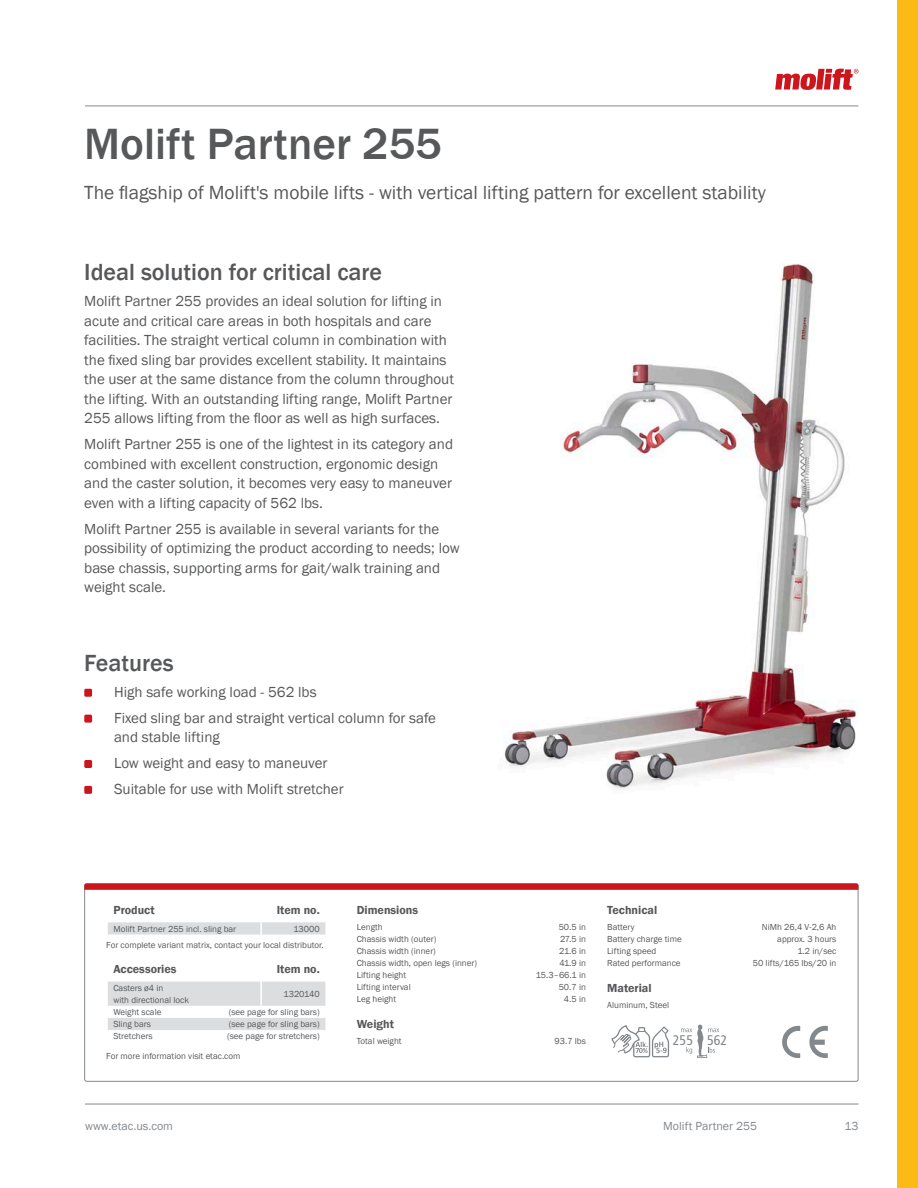
<style>
.page{position:relative;width:918px;height:1188px;background:#fff}
.page>*{position:absolute;margin:0;border:0;box-sizing:border-box;transform-origin:0 0}
._3__Header_-_Intro{font:500 45px "Franklin Gothic";color:#57585a}
._4__Header_-_Basic_b{font:500 24px "Franklin Gothic";color:#57585a}
._3__Body_-_Intro{font:19.5px "Franklin Gothic";color:#57585a}
._4__Body_-_Basic_bod{font:15px/19.5px "Franklin Gothic";color:#57585a}
.t1{font:condensed 13.95px "Frutiger LT Pro";color:#83888c}
._6__Header_-_Facts{font:600 12px "Franklin Gothic";color:#57585a}
.t2{font:12px "Franklin Gothic";color:#83888c}
._6__Body_-_Facts{font:9px/12px "Franklin Gothic";color:#57585a}
</style>
<div class="page">
<hr style="left:85px;top:106px;width:773px;height:1px;background:#83888c">
<hr style="left:85px;top:1104px;width:773px;height:1px;background:#83888c">
<div style="left:897px;top:0;width:21px;height:1188px;background:#fcba17"></div>
<svg style="left:775px;top:69px;width:83px;height:21px"></svg>
<img style="left:503px;top:264px;width:354px;height:526px">
<svg style="left:107px;top:922px;width:219px;height:13px;background:#dddfe1"></svg>
<svg style="left:108px;top:981px;width:218px;height:49px"></svg>
<svg style="left:611px;top:1025px;width:58px;height:32px"></svg>
<svg style="left:681px;top:1025px;width:38px;height:33px"></svg>
<svg style="left:782px;top:1026px;width:18px;height:32px"></svg>
<svg style="left:809px;top:1026px;width:19px;height:32px"></svg>
<svg style="left:84px;top:883px;width:774px;height:7px;background:#cb242b"></svg>
<div style="left:84px;top:689px;width:8px;height:8px;background:#cd151d;border-radius:2px"></div>
<div style="left:84px;top:715px;width:8px;height:8px;background:#cd151d;border-radius:2px"></div>
<div style="left:84px;top:760px;width:8px;height:8px;background:#cd151d;border-radius:2px"></div>
<div style="left:84px;top:786px;width:8px;height:8px;background:#cd151d;border-radius:2px"></div>
<p class="_3__Header_-_Intro" style="left:84px;top:116px;width:359px">Molift Partner 255</p>
<p class="_3__Body_-_Intro" style="left:84px;top:180px;width:683px">The flagship of Molift's mobile lifts - with vertical lifting pattern for excellent stability</p>
<p class="_4__Header_-_Basic_b" style="left:84px;top:258px;width:299px">Ideal solution for critical care</p>
<p class="_4__Body_-_Basic_bod" style="left:84px;top:292px;width:371px">Molift Partner 255 provides an ideal solution for lifting in acute and critical care areas in both hospitals and care facilities. The straight vertical column in combination with the fixed sling bar provides excellent stability. It maintains the user at the same distance from the column throughout the lifting. With an outstanding lifting range, Molift Partner 255 allows lifting from the floor as well as high surfaces.</p>
<p class="_4__Body_-_Basic_bod" style="left:84px;top:435px;width:370px">Molift Partner 255 is one of the lightest in its category and combined with excellent construction, ergonomic design and the caster solution, it becomes very easy to maneuver even with a lifting capacity of 562 lbs.</p>
<p class="_4__Body_-_Basic_bod" style="left:84px;top:519px;width:377px">Molift Partner 255 is available in several variants for the possibility of optimizing the product according to needs; low base chassis, supporting arms for gait/walk training and weight scale.</p>
<p class="_4__Header_-_Basic_b" style="left:84px;top:648px;width:91px">Features</p>
<p class="_4__Body_-_Basic_bod" style="left:114px;top:682px;width:204px">High safe working load - 562 lbs</p>
<p class="_4__Body_-_Basic_bod" style="left:114px;top:708px;width:324px">Fixed sling bar and straight vertical column for safe and stable lifting</p>
<p class="_4__Body_-_Basic_bod" style="left:114px;top:754px;width:215px">Low weight and easy to maneuver</p>
<p class="_4__Body_-_Basic_bod" style="left:114px;top:779px;width:231px">Suitable for use with Molift stretcher</p>
<p class="_6__Header_-_Facts" style="left:113px;top:902px;width:43px">Product</p>
<p class="_6__Header_-_Facts" style="left:277px;top:902px;width:45px">Item no.</p>
<p class="_6__Body_-_Facts" style="left:113px;top:923px;width:124px">Molift Partner 255 incl. sling bar</p>
<p class="_6__Body_-_Facts" style="left:293px;top:923px;width:28px">13000</p>
<p class="_6__Body_-_Facts" style="left:106px;top:939px;width:219px">For complete variant matrix, contact your local distributor.</p>
<p class="_6__Header_-_Facts" style="left:113px;top:962px;width:65px">Accessories</p>
<p class="_6__Header_-_Facts" style="left:277px;top:962px;width:45px">Item no.</p>
<p class="_6__Body_-_Facts" style="left:113px;top:982px;width:77px">Casters ø4 in<br>with directional lock</p>
<p class="_6__Body_-_Facts" style="left:284px;top:988px;width:38px">1320140</p>
<p class="_6__Body_-_Facts" style="left:113px;top:1006px;width:50px">Weight scale</p>
<p class="_6__Body_-_Facts" style="left:229px;top:1006px;width:93px">(see page for sling bars)</p>
<p class="_6__Body_-_Facts" style="left:113px;top:1018px;width:39px">Sling bars</p>
<p class="_6__Body_-_Facts" style="left:229px;top:1018px;width:93px">(see page for sling bars)</p>
<p class="_6__Body_-_Facts" style="left:113px;top:1031px;width:41px">Stretchers</p>
<p class="_6__Body_-_Facts" style="left:227px;top:1031px;width:94px">(see page for stretchers)</p>
<p class="_6__Body_-_Facts" style="left:106px;top:1050px;width:136px">For more information visit etac.com</p>
<p class="_6__Header_-_Facts" style="left:357px;top:902px;width:63px">Dimensions</p>
<p class="_6__Body_-_Facts" style="left:357px;top:921px;width:28px">Length</p>
<p class="_6__Body_-_Facts" style="left:559px;top:921px;width:29px">50.5 in</p>
<p class="_6__Body_-_Facts" style="left:357px;top:933px;width:81px">Chassis width (outer)</p>
<p class="_6__Body_-_Facts" style="left:560px;top:933px;width:27px">27.5 in</p>
<p class="_6__Body_-_Facts" style="left:357px;top:945px;width:81px">Chassis width (inner)</p>
<p class="_6__Body_-_Facts" style="left:559px;top:945px;width:28px">21.6 in</p>
<p class="_6__Body_-_Facts" style="left:357px;top:957px;width:122px">Chassis width, open legs (inner)</p>
<p class="_6__Body_-_Facts" style="left:559px;top:957px;width:28px">41.9 in</p>
<p class="_6__Body_-_Facts" style="left:357px;top:969px;width:51px">Lifting height</p>
<p class="_6__Body_-_Facts" style="left:536px;top:969px;width:52px">15.3–66.1 in</p>
<p class="_6__Body_-_Facts" style="left:357px;top:981px;width:56px">Lifting interval</p>
<p class="_6__Body_-_Facts" style="left:559px;top:981px;width:29px">50.7 in</p>
<p class="_6__Body_-_Facts" style="left:357px;top:993px;width:41px">Leg height</p>
<p class="_6__Body_-_Facts" style="left:564px;top:993px;width:23px">4.5 in</p>
<p class="_6__Header_-_Facts" style="left:357px;top:1016px;width:39px">Weight</p>
<p class="_6__Body_-_Facts" style="left:357px;top:1035px;width:46px">Total weight</p>
<p class="_6__Body_-_Facts" style="left:555px;top:1035px;width:33px">93.7 lbs</p>
<p class="_6__Header_-_Facts" style="left:607px;top:902px;width:52px">Technical</p>
<p class="_6__Body_-_Facts" style="left:607px;top:921px;width:29px">Battery</p>
<p class="_6__Body_-_Facts" style="left:762px;top:921px;width:76px">NiMh 26,4 V-2,6 Ah</p>
<p class="_6__Body_-_Facts" style="left:607px;top:933px;width:76px">Battery charge time</p>
<p class="_6__Body_-_Facts" style="left:777px;top:933px;width:61px">approx. 3 hours</p>
<p class="_6__Body_-_Facts" style="left:607px;top:945px;width:51px">Lifting speed</p>
<p class="_6__Body_-_Facts" style="left:797px;top:945px;width:41px">1.2 in/sec</p>
<p class="_6__Body_-_Facts" style="left:607px;top:957px;width:75px">Rated performance</p>
<p class="_6__Body_-_Facts" style="left:753px;top:957px;width:85px">50 lifts/165 lbs/20 in</p>
<p class="_6__Header_-_Facts" style="left:607px;top:980px;width:46px">Material</p>
<p class="_6__Body_-_Facts" style="left:607px;top:999px;width:63px">Aluminum, Steel</p>
<p class="t1" style="left:673px;top:1032px;width:56px">255 562</p>
<p class="t2" style="left:85px;top:1119px;width:89px">www.etac.us.com</p>
<p class="t2" style="left:663px;top:1119px;width:95px">Molift Partner 255</p>
<p class="t2" style="left:845px;top:1119px;width:15px">13</p>
</div>
